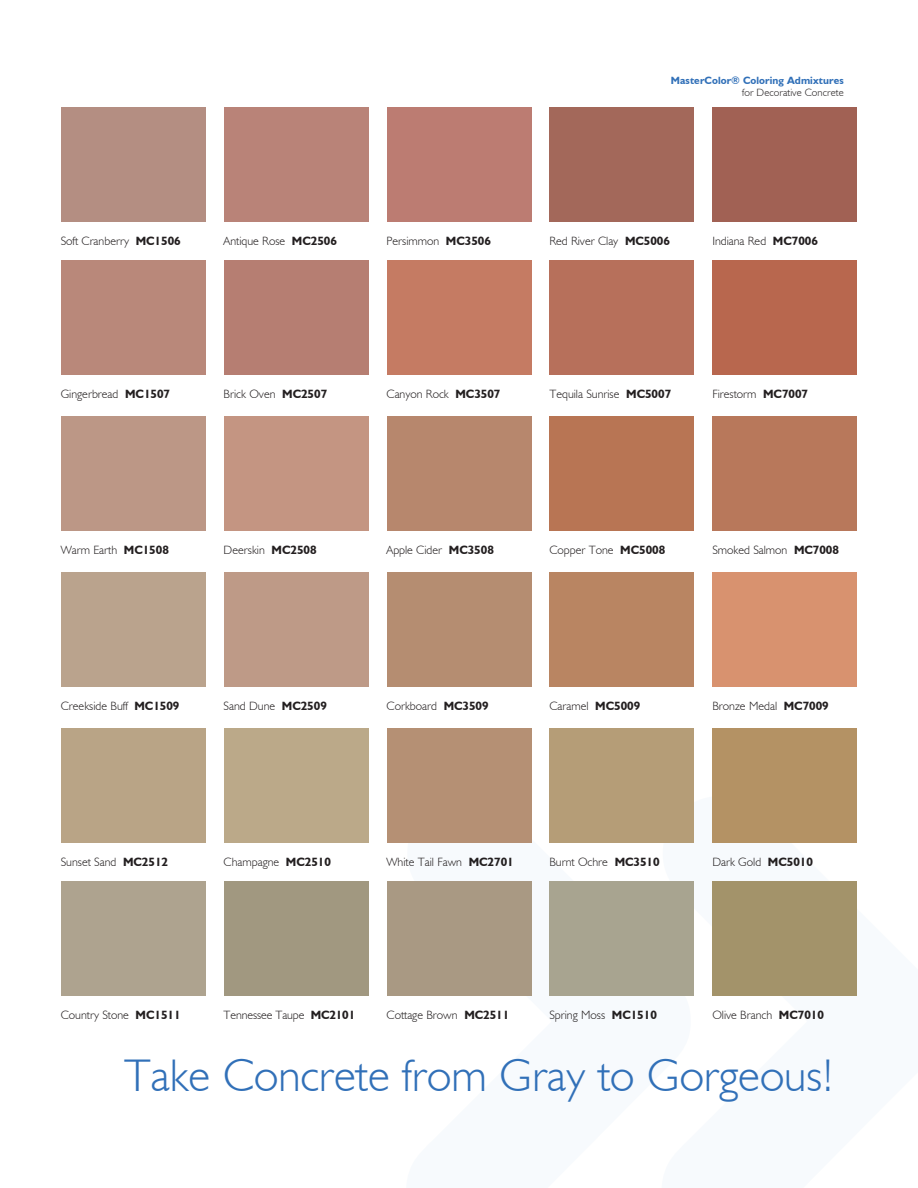
<style>
.page{position:relative;width:918px;height:1188px;background:#fff}
.page>*{position:absolute;margin:0;border:0;box-sizing:border-box;transform-origin:0 0}
._01_Body_text{font:300 45.75px "Humanist 521 BT";color:#3170b8}
._01_Body_text-2{font:300 12px "Humanist 521 BT";color:#231f20}
.t1{font:700 10.5px/12px "Humanist 521 BT";letter-spacing:.01em;color:#3170b8;text-align:right}
.s1{font-weight:700}
.s2{font-weight:300;color:#231f20}
</style>
<div class="page">
<div style="left:712px;top:107px;width:145px;height:114px;background:#a16154"></div>
<div style="left:549px;top:107px;width:145px;height:114px;background:#a3685a"></div>
<div style="left:387px;top:107px;width:144px;height:114px;background:#bc7c72"></div>
<div style="left:224px;top:107px;width:145px;height:114px;background:#b98378"></div>
<div style="left:61px;top:107px;width:145px;height:114px;background:#b48e82"></div>
<div style="left:712px;top:728px;width:145px;height:114px;background:#b49264"></div>
<div style="left:549px;top:728px;width:145px;height:114px;background:#b59d77"></div>
<div style="left:387px;top:728px;width:144px;height:114px;background:#b59074"></div>
<div style="left:224px;top:728px;width:145px;height:114px;background:#bba989"></div>
<div style="left:61px;top:728px;width:145px;height:114px;background:#b9a486"></div>
<div style="left:712px;top:572px;width:145px;height:114px;background:#d8926f"></div>
<div style="left:549px;top:572px;width:145px;height:114px;background:#b98562"></div>
<div style="left:387px;top:572px;width:144px;height:114px;background:#b58d71"></div>
<div style="left:224px;top:572px;width:145px;height:114px;background:#be9a87"></div>
<div style="left:61px;top:572px;width:145px;height:114px;background:#baa38d"></div>
<div style="left:712px;top:416px;width:145px;height:114px;background:#b8785b"></div>
<div style="left:549px;top:416px;width:145px;height:114px;background:#b87554"></div>
<div style="left:387px;top:416px;width:144px;height:114px;background:#b7876d"></div>
<div style="left:224px;top:416px;width:145px;height:114px;background:#c49582"></div>
<div style="left:61px;top:416px;width:145px;height:114px;background:#bc9786"></div>
<div style="left:712px;top:260px;width:145px;height:114px;background:#b8674e"></div>
<div style="left:549px;top:260px;width:145px;height:114px;background:#b7705b"></div>
<div style="left:387px;top:260px;width:144px;height:114px;background:#c57b63"></div>
<div style="left:224px;top:260px;width:145px;height:114px;background:#b67e72"></div>
<div style="left:61px;top:260px;width:145px;height:114px;background:#b9887a"></div>
<div style="left:712px;top:881px;width:145px;height:115px;background:#a3936a"></div>
<div style="left:549px;top:881px;width:145px;height:115px;background:#a8a490"></div>
<div style="left:387px;top:881px;width:144px;height:115px;background:#a99983"></div>
<div style="left:224px;top:881px;width:145px;height:115px;background:#a19880"></div>
<div style="left:61px;top:881px;width:145px;height:115px;background:#aea38f"></div>
<p class="_01_Body_text-2" style="left:61px;top:234px;width:122px">Soft Cranberry <span class="s1">MC1506</span></p>
<p class="_01_Body_text-2" style="left:224px;top:234px;width:115px">Antique Rose <span class="s1">MC2506</span></p>
<p class="_01_Body_text-2" style="left:387px;top:234px;width:106px">Persimmon <span class="s1">MC3506</span></p>
<p class="t1" style="left:671px;top:75px;width:174px">MasterColor® Coloring Admixtures <span class="s2">for Decorative Concrete</span></p>
<p class="_01_Body_text-2" style="left:549px;top:234px;width:122px">Red River Clay <span class="s1">MC5006</span></p>
<p class="_01_Body_text-2" style="left:712px;top:234px;width:107px">Indiana Red <span class="s1">MC7006</span></p>
<p class="_01_Body_text-2" style="left:61px;top:387px;width:111px">Gingerbread <span class="s1">MC1507</span></p>
<p class="_01_Body_text-2" style="left:224px;top:387px;width:105px">Brick Oven <span class="s1">MC2507</span></p>
<p class="_01_Body_text-2" style="left:387px;top:387px;width:115px">Canyon Rock <span class="s1">MC3507</span></p>
<p class="_01_Body_text-2" style="left:549px;top:387px;width:123px">Tequila Sunrise <span class="s1">MC5007</span></p>
<p class="_01_Body_text-2" style="left:712px;top:387px;width:97px">Firestorm <span class="s1">MC7007</span></p>
<p class="_01_Body_text-2" style="left:61px;top:543px;width:110px">Warm Earth <span class="s1">MC1508</span></p>
<p class="_01_Body_text-2" style="left:224px;top:543px;width:94px">Deerskin <span class="s1">MC2508</span></p>
<p class="_01_Body_text-2" style="left:61px;top:699px;width:120px">Creekside Buff <span class="s1">MC1509</span></p>
<p class="_01_Body_text-2" style="left:224px;top:699px;width:105px">Sand Dune <span class="s1">MC2509</span></p>
<p class="_01_Body_text-2" style="left:387px;top:543px;width:109px">Apple Cider <span class="s1">MC3508</span></p>
<p class="_01_Body_text-2" style="left:549px;top:543px;width:117px">Copper Tone <span class="s1">MC5008</span></p>
<p class="_01_Body_text-2" style="left:712px;top:543px;width:128px">Smoked Salmon <span class="s1">MC7008</span></p>
<p class="_01_Body_text-2" style="left:387px;top:699px;width:104px">Corkboard <span class="s1">MC3509</span></p>
<p class="_01_Body_text-2" style="left:549px;top:699px;width:92px">Caramel <span class="s1">MC5009</span></p>
<p class="_01_Body_text-2" style="left:712px;top:699px;width:118px">Bronze Medal <span class="s1">MC7009</span></p>
<p class="_01_Body_text-2" style="left:61px;top:854px;width:109px">Sunset Sand <span class="s1">MC2512</span></p>
<p class="_01_Body_text-2" style="left:224px;top:854px;width:109px">Champagne <span class="s1">MC2510</span></p>
<p class="_01_Body_text-2" style="left:387px;top:854px;width:129px">White Tail Fawn <span class="s1">MC2701</span></p>
<p class="_01_Body_text-2" style="left:549px;top:854px;width:112px">Burnt Ochre <span class="s1">MC3510</span></p>
<p class="_01_Body_text-2" style="left:712px;top:854px;width:102px">Dark Gold <span class="s1">MC5010</span></p>
<p class="_01_Body_text-2" style="left:61px;top:1008px;width:121px">Country Stone <span class="s1">MC1511</span></p>
<p class="_01_Body_text-2" style="left:224px;top:1008px;width:133px">Tennessee Taupe <span class="s1">MC2101</span></p>
<p class="_01_Body_text-2" style="left:387px;top:1008px;width:124px">Cottage Brown <span class="s1">MC2511</span></p>
<p class="_01_Body_text-2" style="left:549px;top:1008px;width:109px">Spring Moss <span class="s1">MC1510</span></p>
<p class="_01_Body_text-2" style="left:712px;top:1008px;width:113px">Olive Branch <span class="s1">MC7010</span></p>
<p class="_01_Body_text" style="left:124px;top:1048px;width:711px">Take Concrete from Gray to Gorgeous!</p>
</div>
